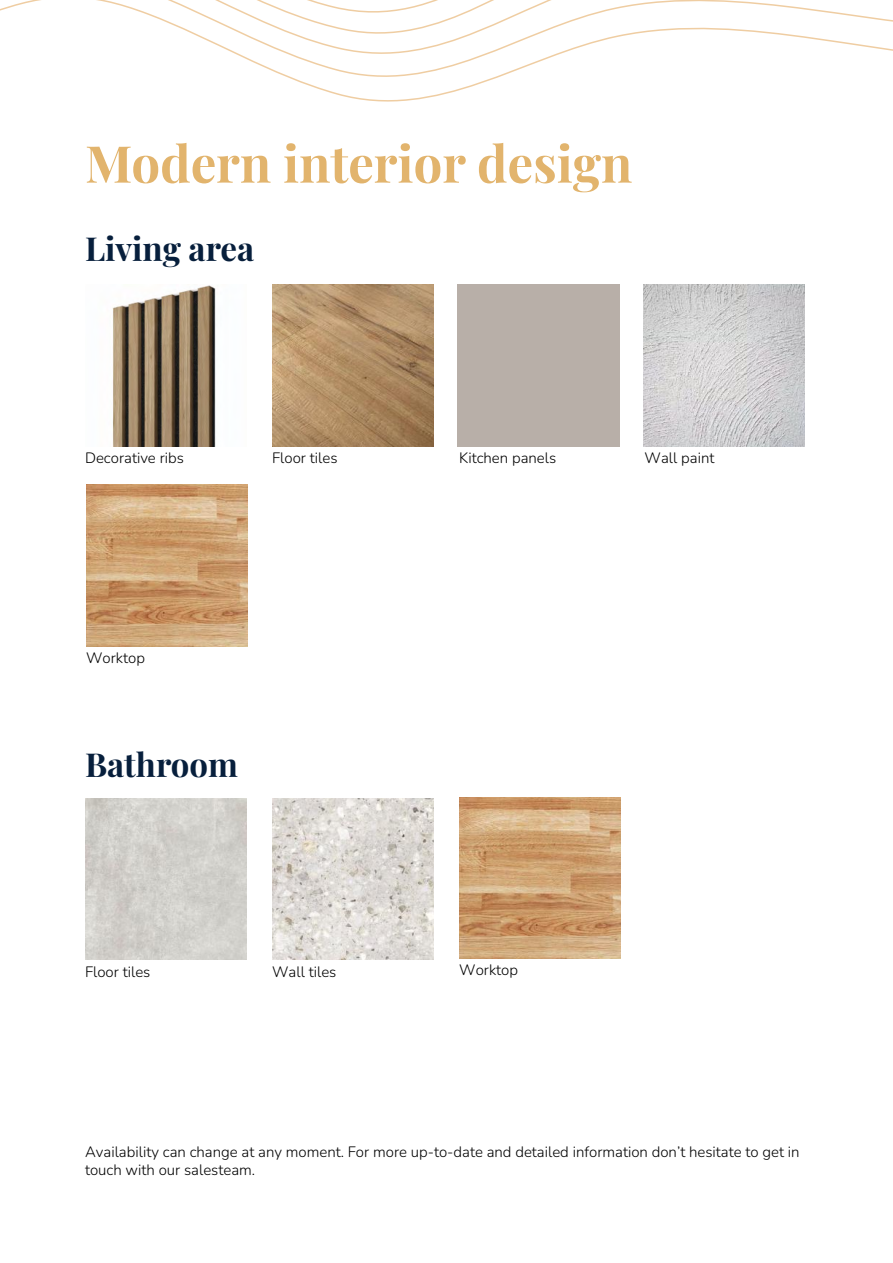
<style>
.page{position:relative;width:893px;height:1263px;background:#fff}
.page>*{position:absolute;margin:0;border:0;box-sizing:border-box;transform-origin:0 0}
.t1{font:700 51px "Playfair Display";color:#e2b46d}
.t2{font:700 33px "Playfair Display";color:#071f3c}
.t3{font:200 15px/18px "Nunito";color:#000}
</style>
<div class="page">
<svg style="left:0;top:0;width:893px;height:102px"></svg>
<img style="left:85px;top:798px;width:162px;height:162px">
<img style="left:112px;top:285px;width:104px;height:161px">
<img style="left:272px;top:798px;width:162px;height:162px">
<img style="left:272px;top:285px;width:162px;height:161px">
<img style="left:86px;top:485px;width:162px;height:161px">
<img style="left:459px;top:797px;width:162px;height:162px">
<img style="left:643px;top:285px;width:162px;height:161px">
<h1 class="t1" style="left:85px;top:124px;width:549px">Modern interior design</h1>
<h2 class="t2" style="left:85px;top:223px;width:171px">Living area</h2>
<p class="t3" style="left:85px;top:448px;width:100px">Decorative ribs</p>
<p class="t3" style="left:272px;top:448px;width:67px">Floor tiles</p>
<p class="t3" style="left:86px;top:648px;width:60px">Worktop</p>
<h2 class="t2" style="left:85px;top:738px;width:155px">Bathroom</h2>
<p class="t3" style="left:459px;top:448px;width:99px">Kitchen panels</p>
<p class="t3" style="left:645px;top:448px;width:71px">Wall paint</p>
<p class="t3" style="left:85px;top:962px;width:67px">Floor tiles</p>
<p class="t3" style="left:272px;top:962px;width:66px">Wall tiles</p>
<p class="t3" style="left:459px;top:960px;width:60px">Worktop</p>
<p class="t3" style="left:85px;top:1142px;width:716px">Availability can change at any moment. For more up-to-date and detailed information don’t hesitate to get in touch with our salesteam.</p>
</div>
